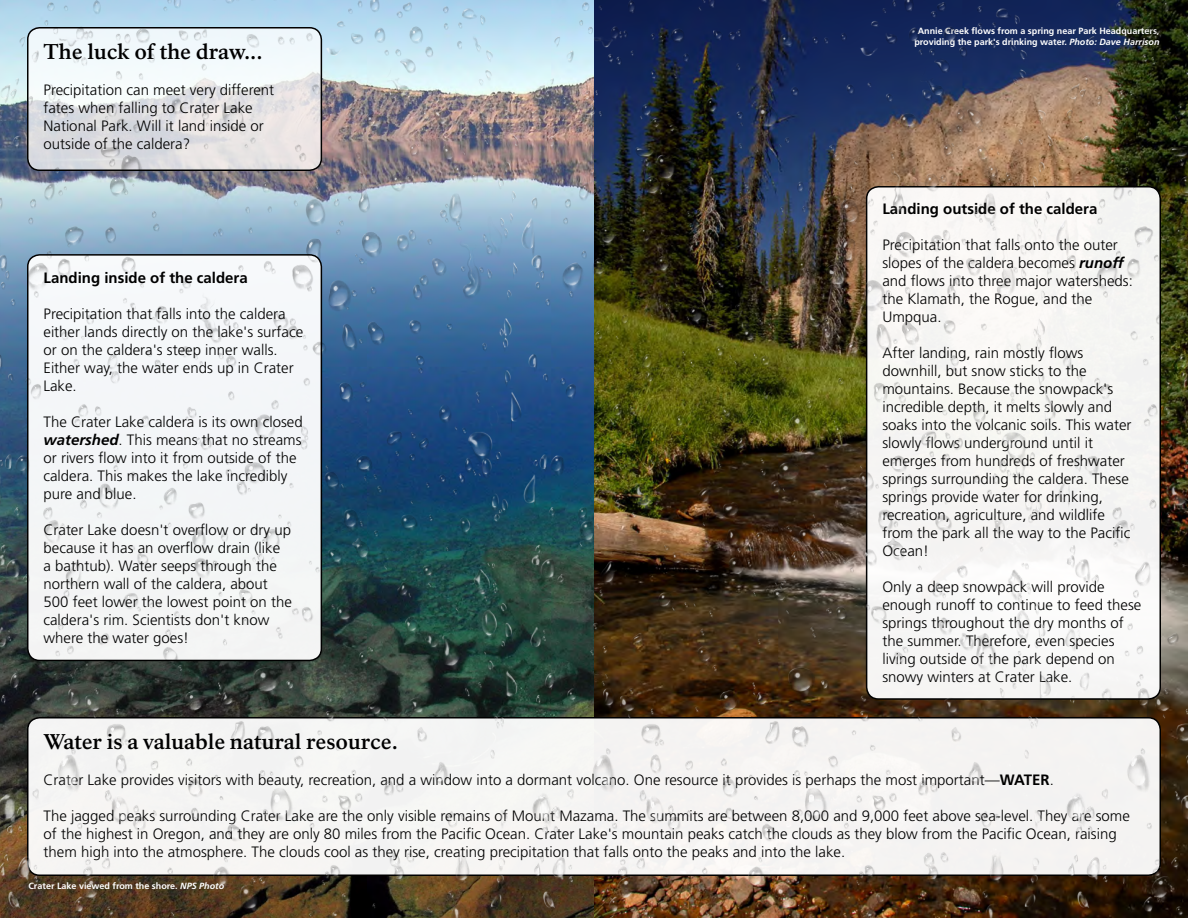
<style>
.page{position:relative;width:1188px;height:918px;background:#fff}
.page>*{position:absolute;margin:0;border:0;box-sizing:border-box;transform-origin:0 0}
.t1{font:700 21px "NPS Rawlinson OT";letter-spacing:-.01em;color:#000}
.t2{font:300 15px/18px "Frutiger LT Std";color:#000}
.t3{font:700 15px "Frutiger LT Std";color:#000}
.t4{font:700 9px/10.8px "Frutiger LT Std";color:#fff;text-align:center}
.s1{font-weight:700;font-style:italic}
.s2{font-style:italic}
.s3{font-weight:700}
</style>
<div class="page">
<img style="left:0;top:0;width:1188px;height:918px">
<svg style="left:28px;top:28px;width:293px;height:142px"></svg>
<svg style="left:867px;top:187px;width:293px;height:512px;fill:#f6f6f3"></svg>
<div style="left:28px;top:255px;width:293px;height:405px;background:#f4f6f7;border-radius:12px"></div>
<div style="left:28px;top:718px;width:1132px;height:157px;background:#f5f4f3;border-radius:12px"></div>
<div style="left:27px;top:717px;width:1134px;height:159px;border:2px solid #000;border-radius:12px"></div>
<div style="left:27px;top:27px;width:295px;height:144px;border:2px solid #000;border-radius:12px"></div>
<div style="left:27px;top:254px;width:295px;height:407px;border:2px solid #000;border-radius:12px"></div>
<div style="left:866px;top:186px;width:295px;height:514px;border:2px solid #000;border-radius:12px"></div>
<h2 class="t1" style="left:44px;top:39px;width:221px">The luck of the draw...</h2>
<p class="t2" style="left:44px;top:81px;width:232px">Precipitation can meet very different fates when falling to Crater Lake National Park. Will it land inside or outside of the caldera?</p>
<h3 class="t3" style="left:44px;top:269px;width:206px">Landing inside of the caldera</h3>
<p class="t2" style="left:44px;top:305px;width:261px">Precipitation that falls into the caldera either lands directly on the lake's surface or on the caldera's steep inner walls.<br>Either way, the water ends up in Crater Lake.</p>
<p class="t2" style="left:44px;top:413px;width:261px">The Crater Lake caldera is its own closed <span class="s1">watershed</span>. This means that no streams or rivers fow into it from outside of the caldera. This makes the lake incredibly pure and blue.</p>
<p class="t2" style="left:44px;top:521px;width:250px">Crater Lake doesn't overfow or dry up because it has an overfow drain (like<br>a bathtub). Water seeps through the northern wall of the caldera, about 500 feet lower the lowest point on the caldera's rim. Scientists don't know where the water goes!</p>
<h2 class="t1" style="left:44px;top:729px;width:356px">Water is a valuable natural resource.</h2>
<p class="t4" style="left:914px;top:25px;width:247px">Annie Creek fows from a spring near Park Headquarters, providing the park's drinking water. <span class="s2">Photo: Dave Harrison</span></p>
<h3 class="t3" style="left:882px;top:200px;width:217px">Landing outside of the caldera</h3>
<p class="t2" style="left:882px;top:236px;width:252px">Precipitation that falls onto the outer slopes of the caldera becomes <span class="s1">runoff </span>and fows into three major watersheds: the Klamath, the Rogue, and the<br>Umpqua.</p>
<p class="t2" style="left:882px;top:344px;width:251px">After landing, rain mostly fows downhill, but snow sticks to the mountains. Because the snowpack's incredible depth, it melts slowly and soaks into the volcanic soils. This water slowly fows underground until it emerges from hundreds of freshwater springs surrounding the caldera. These springs provide water for drinking, recreation, agriculture, and wildlife from the park all the way to the Pacifc Ocean!</p>
<p class="t2" style="left:882px;top:578px;width:260px">Only a deep snowpack will provide enough runoff to continue to feed these springs throughout the dry months of the summer. Therefore, even species living outside of the park depend on snowy winters at Crater Lake.</p>
<p class="t2" style="left:44px;top:771px;width:1012px">Crater Lake provides visitors with beauty, recreation, and a window into a dormant volcano. One resource it provides is perhaps the most important—<span class="s3">WATER</span>.</p>
<p class="t2" style="left:44px;top:807px;width:1088px">The jagged peaks surrounding Crater Lake are the only visible remains of Mount Mazama. The summits are between 8,000 and 9,000 feet above sea-level. They are some of the highest in Oregon, and they are only 80 miles from the Pacifc Ocean. Crater Lake's mountain peaks catch the clouds as they blow from the Pacifc Ocean, raising them high into the atmosphere. The clouds cool as they rise, creating precipitation that falls onto the peaks and into the lake.</p>
<p class="t4" style="left:28px;top:880px;width:197px">Crater Lake viewed from the shore. <span class="s2">NPS Photo</span></p>
</div>
